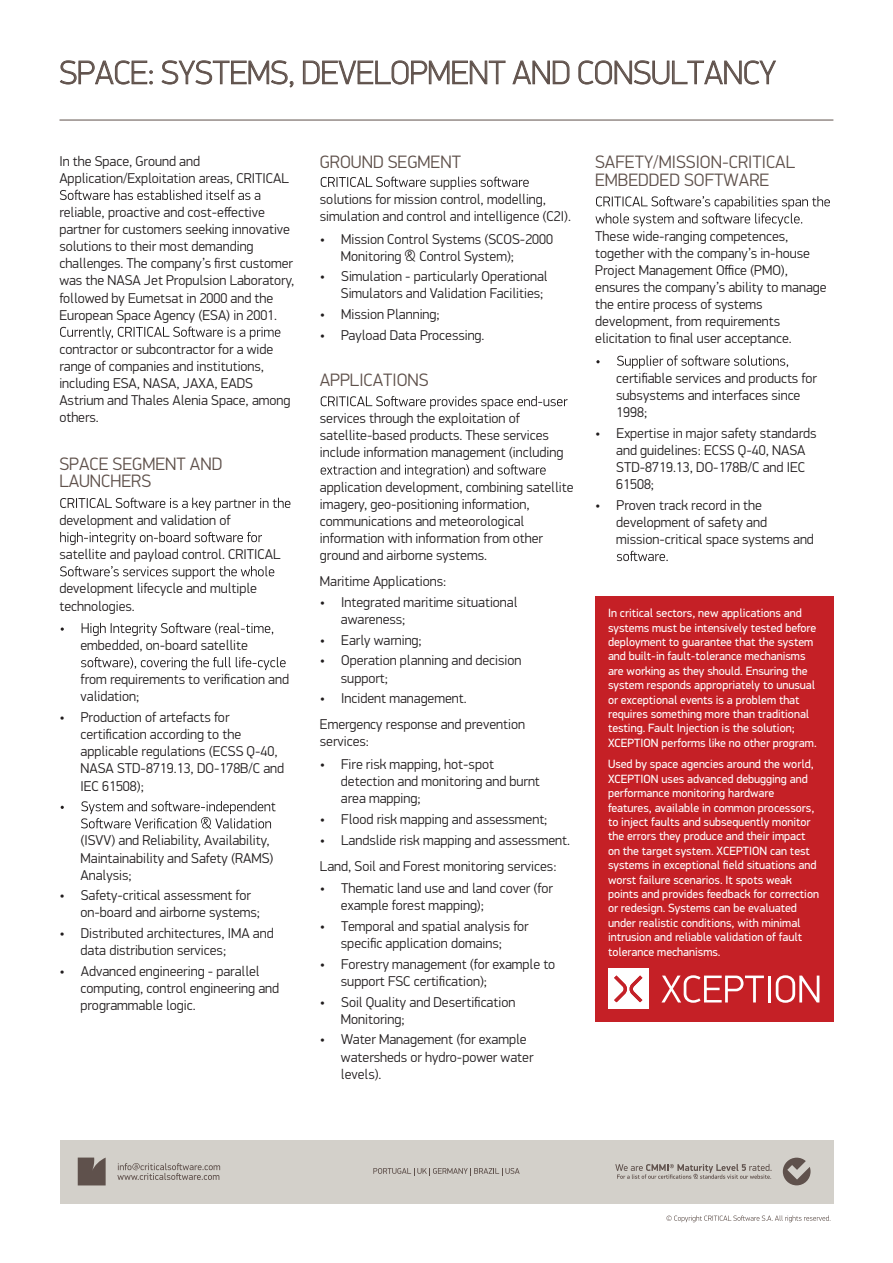
<style>
.page{position:relative;width:893px;height:1263px;background:#fff}
.page>*{position:absolute;margin:0;border:0;box-sizing:border-box;transform-origin:0 0}
.t1{font:100 33px "PF Din Display Pro";color:#5f514b}
.t2{font:300 18px/17.1px "PF Din Display Pro";color:#5f514b}
.t3{font:300 14.25px/17.1px "PF Din Display Pro";color:#211d1e}
.t4{font:12px/14.4px "PF Din Display Pro";color:#fff}
</style>
<div class="page">
<svg style="left:60px;top:190px;width:200px;height:10px"></svg>
<svg style="left:60px;top:327px;width:220px;height:13px"></svg>
<svg style="left:321px;top:396px;width:246px;height:13px"></svg>
<svg style="left:321px;top:464px;width:225px;height:14px"></svg>
<div style="left:595px;top:596px;width:238px;height:426px;background:#c52026"></div>
<svg style="left:60px;top:60px;width:93px;height:25px"></svg>
<svg style="left:161px;top:60px;width:133px;height:28px"></svg>
<svg style="left:303px;top:60px;width:203px;height:25px"></svg>
<svg style="left:512px;top:60px;width:58px;height:25px"></svg>
<svg style="left:578px;top:60px;width:198px;height:25px"></svg>
<hr style="left:59px;top:120px;width:774px;height:1px;background:#5f514b">
<svg style="left:60px;top:498px;width:230px;height:13px"></svg>
<svg style="left:60px;top:532px;width:202px;height:13px"></svg>
<svg style="left:60px;top:566px;width:214px;height:13px"></svg>
<svg style="left:61px;top:623px;width:212px;height:13px"></svg>
<svg style="left:81px;top:657px;width:205px;height:13px"></svg>
<svg style="left:61px;top:801px;width:215px;height:28px"></svg>
<svg style="left:595px;top:196px;width:235px;height:30px"></svg>
<svg style="left:596px;top:355px;width:192px;height:13px"></svg>
<svg style="left:617px;top:551px;width:51px;height:10px"></svg>
<div style="left:608px;top:969px;width:40px;height:40px;background:#fff"></div>
<svg style="left:614px;top:975px;width:28px;height:27px"></svg>
<svg style="left:661px;top:975px;width:103px;height:28px"></svg>
<hr style="left:768px;top:975px;width:2px;height:27px;background:#fff">
<svg style="left:776px;top:975px;width:43px;height:28px"></svg>
<svg style="left:321px;top:177px;width:208px;height:13px"></svg>
<div style="left:60px;top:1139px;width:773px;height:64px;background:#d3d0ca"></div>
<svg style="left:78px;top:1157px;width:28px;height:28px"></svg>
<svg style="left:783px;top:1158px;width:27px;height:27px"></svg>
<svg style="left:117px;top:1163px;width:103px;height:17px"></svg>
<svg style="left:373px;top:1168px;width:147px;height:7px"></svg>
<svg style="left:615px;top:1164px;width:157px;height:15px"></svg>
<svg style="left:666px;top:1215px;width:164px;height:7px"></svg>
<h1 class="t1" style="left:59px;top:54px;width:718px">SPACE: SYSTEMS, DEVELOPMENT AND CONSULTANCY</h1>
<p class="t3" style="left:59px;top:153px;width:231px">In the Space, Ground and<br>Application/Exploitation areas, CRITICAL</p>
<p class="t3" style="left:59px;top:204px;width:237px">reliable, proactive and cost-effective partner for customers seeking innovative solutions to their most demanding challenges. The company’s first customer was the NASA Jet Propulsion Laboratory, followed by Eumetsat in 2000 and the European Space Agency (ESA) in 2001.</p>
<p class="t3" style="left:59px;top:341px;width:233px">contractor or subcontractor for a wide range of companies and institutions, including ESA, NASA, JAXA, EADS<br>Astrium and Thales Alenia Space, among others.</p>
<p class="t2" style="left:59px;top:455px;width:165px">SPACE SEGMENT AND<br>LAUNCHERS</p>
<p class="t3" style="left:59px;top:512px;width:173px">development and validation of</p>
<p class="t3" style="left:59px;top:546px;width:223px">satellite and payload control. CRITICAL</p>
<p class="t3" style="left:59px;top:580px;width:199px">development lifecycle and multiple technologies.</p>
<p class="t3" style="left:80px;top:637px;width:169px">embedded, on-board satellite</p>
<p class="t3" style="left:80px;top:671px;width:210px">from requirements to verification and validation;</p>
<p class="t3" style="left:80px;top:709px;width:205px;text-indent:-21px">• Production of artefacts for certification according to the applicable regulations (ECSS Q-40,<br>NASA STD-8719.13, DO-178B/C and<br>IEC 61508);</p>
<p class="t3" style="left:80px;top:832px;width:194px">(ISVV) and Reliability, Availability,<br>Maintainability and Safety (RAMS)<br>Analysis;</p>
<p class="t3" style="left:80px;top:887px;width:181px;text-indent:-21px">• Safety-critical assessment for on-board and airborne systems;</p>
<p class="t3" style="left:80px;top:925px;width:195px;text-indent:-21px">• Distributed architectures, IMA and data distribution services;</p>
<p class="t3" style="left:80px;top:963px;width:200px;text-indent:-21px">• Advanced engineering - parallel computing, control engineering and programmable logic.</p>
<p class="t2" style="left:320px;top:154px;width:143px">GROUND SEGMENT</p>
<p class="t3" style="left:320px;top:191px;width:253px">solutions for mission control, modelling, simulation and control and intelligence (C2I).</p>
<p class="t3" style="left:341px;top:230px;width:214px;text-indent:-21px">• Mission Control Systems (SCOS-2000<br>Monitoring &amp; Control System);</p>
<p class="t3" style="left:320px;top:268px;width:229px;text-align:right">• Simulation - particularly Operational<br>Simulators and Validation Facilities;</p>
<p class="t3" style="left:320px;top:306px;width:121px">• Mission Planning;</p>
<p class="t3" style="left:320px;top:327px;width:166px">• Payload Data Processing.</p>
<p class="t2" style="left:320px;top:372px;width:110px">APPLICATIONS</p>
<p class="t3" style="left:320px;top:410px;width:245px">services through the exploitation of satellite-based products. These services include information management (including</p>
<p class="t3" style="left:320px;top:478px;width:255px">application development, combining satellite imagery, geo-positioning information, communications and meteorological information with information from other ground and airborne systems.</p>
<p class="t3" style="left:320px;top:573px;width:128px">Maritime Applications:</p>
<p class="t3" style="left:341px;top:594px;width:178px;text-indent:-21px">• Integrated maritime situational awareness;</p>
<p class="t3" style="left:320px;top:631px;width:103px">• Early warning;</p>
<p class="t3" style="left:341px;top:652px;width:182px;text-indent:-21px">• Operation planning and decision support;</p>
<p class="t3" style="left:320px;top:685px;width:207px;line-height:26.1px">• Incident management.<br>Emergency response and prevention</p>
<p class="t3" style="left:320px;top:733px;width:51px">services:</p>
<p class="t3" style="left:341px;top:756px;width:200px;text-indent:-21px">• Fire risk mapping, hot-spot detection and monitoring and burnt area mapping;</p>
<p class="t3" style="left:320px;top:811px;width:229px">• Flood risk mapping and assessment;</p>
<p class="t3" style="left:320px;top:827px;width:252px;line-height:26.1px">• Landslide risk mapping and assessment.<br>Land, Soil and Forest monitoring services:</p>
<p class="t3" style="left:341px;top:880px;width:213px;text-indent:-21px">• Thematic land use and land cover (for example forest mapping);</p>
<p class="t3" style="left:320px;top:918px;width:210px;text-align:center">• Temporal and spatial analysis for specific application domains;</p>
<p class="t3" style="left:341px;top:955px;width:216px;text-indent:-21px">• Forestry management (for example to support FSC certification);</p>
<p class="t3" style="left:341px;top:993px;width:176px;text-indent:-21px">• Soil Quality and Desertification<br>Monitoring;</p>
<p class="t3" style="left:341px;top:1031px;width:194px;text-indent:-21px">• Water Management (for example watersheds or hydro-power water levels).</p>
<p class="t2" style="left:595px;top:154px;width:202px">SAFETY/MISSION-CRITICAL<br>EMBEDDED SOFTWARE</p>
<p class="t3" style="left:595px;top:227px;width:233px">These wide-ranging competences, together with the company’s in-house Project Management Office (PMO), ensures the company’s ability to manage the entire process of systems development, from requirements elicitation to final user acceptance.</p>
<p class="t3" style="left:616px;top:370px;width:202px">certifiable services and products for subsystems and interfaces since<br>1998;</p>
<p class="t3" style="left:616px;top:424px;width:202px;text-indent:-21px">• Expertise in major safety standards and guidelines: ECSS Q-40, NASA<br>STD-8719.13, DO-178B/C and IEC<br>61508;</p>
<p class="t3" style="left:616px;top:496px;width:199px;text-indent:-21px">• Proven track record in the development of safety and mission-critical space systems and</p>
<p class="t4" style="left:608px;top:606px;width:210px">In critical sectors, new applications and systems must be intensively tested before deployment to guarantee that the system and built-in fault-tolerance mechanisms are working as they should. Ensuring the system responds appropriately to unusual or exceptional events is a problem that requires something more than traditional testing. Fault Injection is the solution; XCEPTION performs like no other program.</p>
<p class="t4" style="left:608px;top:757px;width:213px">Used by space agencies around the world, XCEPTION uses advanced debugging and performance monitoring hardware features, available in common processors, to inject faults and subsequently monitor the errors they produce and their impact on the target system. XCEPTION can test systems in exceptional field situations and worst failure scenarios. It spots weak points and provides feedback for correction or redesign. Systems can be evaluated under realistic conditions, with minimal intrusion and reliable validation of fault tolerance mechanisms.</p>
</div>
